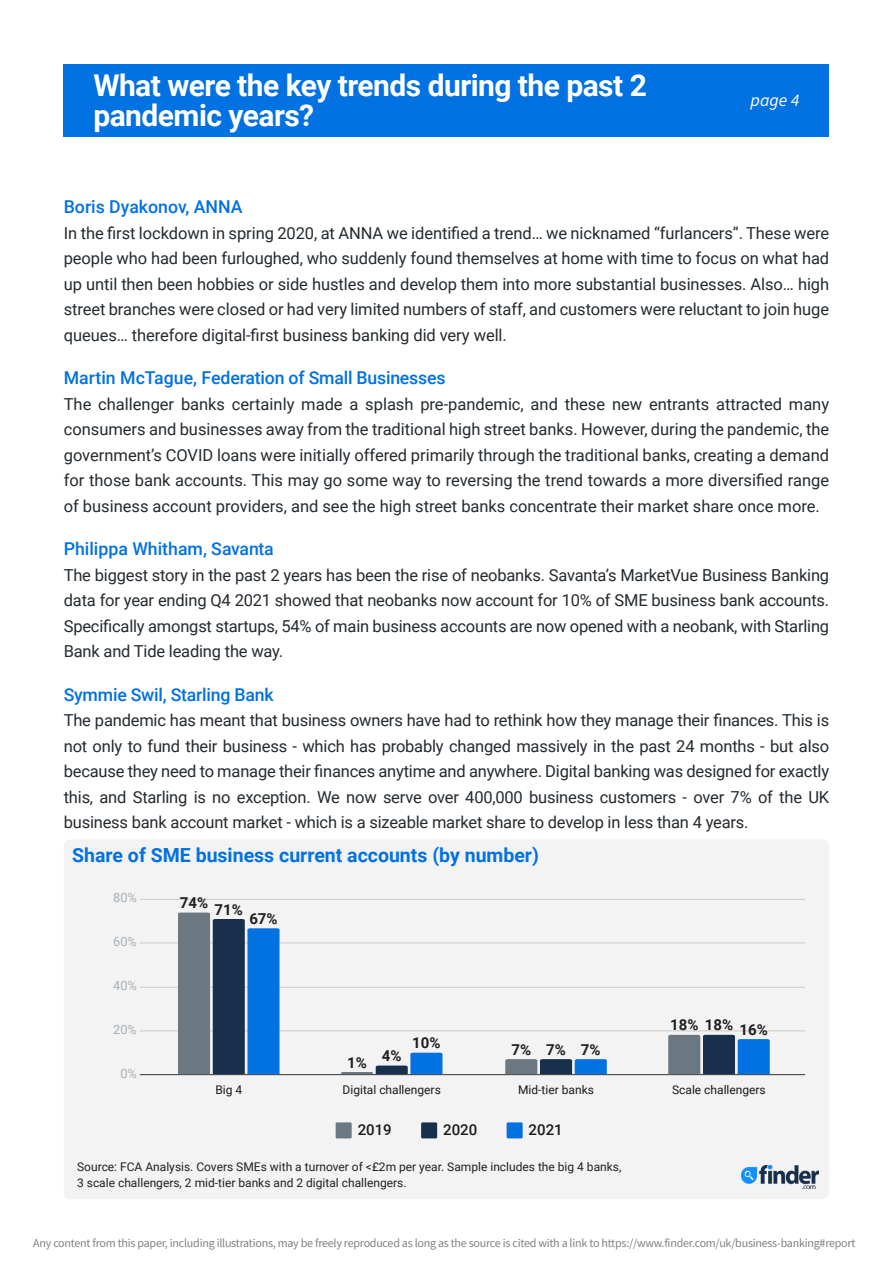
<style>
.page{position:relative;width:893px;height:1263px;background:#fff}
.page>*{position:absolute;margin:0;border:0;box-sizing:border-box;transform-origin:0 0}
.t1{font:700 30px "Roboto";letter-spacing:-.02em;color:#fff}
.t2{font:700 19.5px "Roboto";color:#0271e1}
.t3{font:500 17.7px "Roboto";letter-spacing:-.01em;color:#0271e1}
.t4{font:italic 17.7px "Source Sans Pro";color:#fff}
.t5{font:16.5px/25.5px "Roboto";letter-spacing:-.01em;color:#242a2f;text-align:justify}
.t6{font:700 15px "Roboto";color:#231f20}
.t7{font:500 15px "Roboto";color:#1a1a1a}
.t8{font:12.75px "Roboto";color:#a8b0b7}
.t9{font:12px "Source Sans Pro";letter-spacing:-.02em;color:#808080}
.t10{font:12px/16px "Roboto";color:#231f20}
.t11{font:12px "Roboto";color:#1a1a1a}
</style>
<div class="page">
<div style="left:64px;top:839px;width:765px;height:360px;background:#f3f3f3;border-radius:7px"></div>
<hr style="left:140px;top:1074px;width:665px;height:1px;background:#333">
<hr style="left:140px;top:1030px;width:665px;height:1px;background:#ccc">
<hr style="left:140px;top:987px;width:665px;height:1px;background:#ccc">
<hr style="left:140px;top:942px;width:665px;height:1px;background:#ccc">
<hr style="left:140px;top:899px;width:665px;height:1px;background:#ccc">
<svg style="left:178px;top:912px;width:102px;height:162px;background:#426c97"></svg>
<svg style="left:341px;top:1053px;width:101px;height:21px"></svg>
<svg style="left:505px;top:1059px;width:102px;height:15px;background:#3a6795"></svg>
<svg style="left:668px;top:1035px;width:102px;height:39px;background:#406a95"></svg>
<div style="left:336px;top:1122px;width:16px;height:16px;background:#6c7881"></div>
<div style="left:421px;top:1122px;width:16px;height:16px;background:#18304b"></div>
<div style="left:507px;top:1122px;width:16px;height:16px;background:#0271e1"></div>
<img style="left:741px;top:1165px;width:77px;height:23px">
<div style="left:64px;top:64px;width:765px;height:72px;background:#0271e1"></div>
<h1 class="t1" style="left:93px;top:74px;width:555px">What were the key trends during the past 2</h1>
<h1 class="t1" style="left:93px;top:104px;width:222px">pandemic years?</h1>
<p class="t4" style="left:750px;top:88px;width:50px">page 4</p>
<p class="t3" style="left:64px;top:200px;width:180px">Boris Dyakonov, ANNA</p>
<p class="t5" style="left:64px;top:222px;width:767px">In the first lockdown in spring 2020, at ANNA we identified a trend… we nicknamed “furlancers”. These were people who had been furloughed, who suddenly found themselves at home with time to focus on what had up until then been hobbies or side hustles and develop them into more substantial businesses. Also… high street branches were closed or had very limited numbers of staff, and customers were reluctant to join huge queues… therefore digital-first business banking did very well.</p>
<p class="t3" style="left:64px;top:371px;width:383px">Martin McTague, Federation of Small Businesses</p>
<p class="t5" style="left:64px;top:393px;width:767px">The challenger banks certainly made a splash pre-pandemic, and these new entrants attracted many consumers and businesses away from the traditional high street banks. However, during the pandemic, the government’s COVID loans were initially offered primarily through the traditional banks, creating a demand for those bank accounts. This may go some way to reversing the trend towards a more diversified range of business account providers, and see the high street banks concentrate their market share once more.</p>
<p class="t3" style="left:64px;top:542px;width:212px">Philippa Whitham, Savanta</p>
<p class="t5" style="left:64px;top:564px;width:767px">The biggest story in the past 2 years has been the rise of neobanks. Savanta’s MarketVue Business Banking data for year ending Q4 2021 showed that neobanks now account for 10% of SME business bank accounts.<br>Specifically amongst startups, 54% of main business accounts are now opened with a neobank, with Starling Bank and Tide leading the way.</p>
<p class="t3" style="left:64px;top:687px;width:211px">Symmie Swil, Starling Bank</p>
<p class="t5" style="left:64px;top:709px;width:767px">The pandemic has meant that business owners have had to rethink how they manage their finances. This is not only to fund their business - which has probably changed massively in the past 24 months - but also because they need to manage their finances anytime and anywhere. Digital banking was designed for exactly this, and Starling is no exception. We now serve over 400,000 business customers - over 7% of the UK business bank account market - which is a sizeable market share to develop in less than 4 years.</p>
<p class="t2" style="left:72px;top:848px;width:468px">Share of SME business current accounts (by number)</p>
<p class="t8" style="left:113px;top:893px;width:25px">80%</p>
<p class="t8" style="left:113px;top:936px;width:25px">60%</p>
<p class="t8" style="left:113px;top:980px;width:25px">40%</p>
<p class="t8" style="left:113px;top:1024px;width:25px">20%</p>
<p class="t8" style="left:120px;top:1068px;width:18px">0%</p>
<p class="t6" style="left:180px;top:900px;width:65px">74% 71%</p>
<p class="t6" style="left:249px;top:913px;width:30px">67%</p>
<p class="t6" style="left:347px;top:1056px;width:21px">1%</p>
<p class="t6" style="left:382px;top:1050px;width:21px">4%</p>
<p class="t6" style="left:412px;top:1037px;width:30px">10%</p>
<p class="t6" style="left:511px;top:1043px;width:21px">7%</p>
<p class="t6" style="left:546px;top:1043px;width:21px">7%</p>
<p class="t6" style="left:581px;top:1043px;width:21px">7%</p>
<p class="t6" style="left:670px;top:1019px;width:65px">18% 18%</p>
<p class="t6" style="left:740px;top:1023px;width:30px">16%</p>
<p class="t11" style="left:215px;top:1084px;width:28px">Big 4</p>
<p class="t11" style="left:343px;top:1084px;width:100px">Digital challengers</p>
<p class="t11" style="left:518px;top:1084px;width:77px">Mid-tier banks</p>
<p class="t11" style="left:672px;top:1084px;width:95px">Scale challengers</p>
<p class="t7" style="left:358px;top:1123px;width:36px">2019</p>
<p class="t7" style="left:443px;top:1123px;width:36px">2020</p>
<p class="t7" style="left:529px;top:1123px;width:36px">2021</p>
<p class="t10" style="left:77px;top:1160px;width:546px">Source: FCA Analysis. Covers SMEs with a turnover of &lt;£2m per year. Sample includes the big 4 banks,<br>3 scale challengers, 2 mid-tier banks and 2 digital challengers.</p>
<p class="t9" style="left:33px;top:1238px;width:824px">Any content from this paper, including illustrations, may be freely reproduced as long as the source is cited with a link to https://www.finder.com/uk/business-banking#report</p>
</div>
